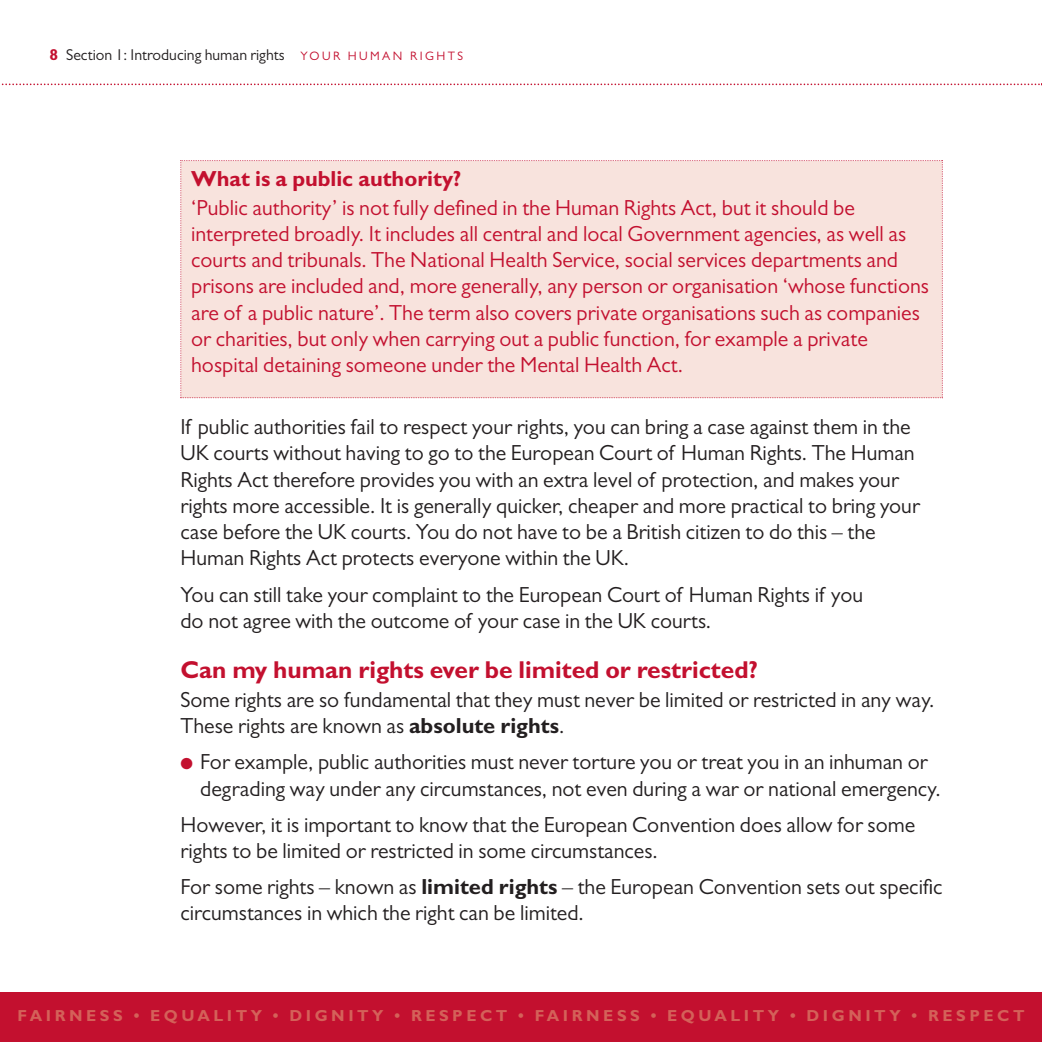
<style>
.page{position:relative;width:1042px;height:1042px;background:#fff}
.page>*{position:absolute;margin:0;border:0;box-sizing:border-box;transform-origin:0 0}
.t1{font:700 24.5px "Gill Sans";color:#c3102f}
.t2{font:21.88px/26.2px "Gill Sans";color:#231f20}
.t3{font:21.88px/26.2px "Gill Sans";color:#c3102f}
.t4{font:700 21.88px "Gill Sans";color:#c3102f}
.t5{font:700 15.92px "Gill Sans";letter-spacing:.22em;color:#d46159}
.t6{font:15.75px "Gill Sans";color:#231f20}
.s1{font-weight:700;color:#c3102f}
.s2{font-size:12.25px;color:#c3102f}
.s3{font-weight:700}
.s4{color:#c3102f}
</style>
<div class="page">
<div style="left:0;top:992px;width:1042px;height:50px;background:#c3102f"></div>
<svg style="left:1px;top:83px;width:1041px;height:2px"></svg>
<div style="left:180px;top:160px;width:763px;height:238px;background:#f8e3dd"></div>
<p class="t6" style="left:50px;top:50px;width:415px"><span class="s1">8</span> Section 1: Introducing human rights <span class="s2">YO U R H U M A N R I G H T S</span></p>
<p class="t4" style="left:191px;top:170px;width:272px">What is a public authority?</p>
<p class="t3" style="left:191px;top:196px;width:739px">‘Public authority’ is not fully defined in the Human Rights Act, but it should be interpreted broadly. It includes all central and local Government agencies, as well as courts and tribunals. The National Health Service, social services departments and prisons are included and, more generally, any person or organisation ‘whose functions are of a public nature’. The term also covers private organisations such as companies or charities, but only when carrying out a public function, for example a private hospital detaining someone under the Mental Health Act.</p>
<p class="t2" style="left:180px;top:416px;width:741px">If public authorities fail to respect your rights, you can bring a case against them in the UK courts without having to go to the European Court of Human Rights. The Human Rights Act therefore provides you with an extra level of protection, and makes your rights more accessible. It is generally quicker, cheaper and more practical to bring your case before the UK courts. You do not have to be a British citizen to do this – the Human Rights Act protects everyone within the UK.</p>
<p class="t2" style="left:180px;top:583px;width:684px">You can still take your complaint to the European Court of Human Rights if you do not agree with the outcome of your case in the UK courts.</p>
<p class="t1" style="left:180px;top:660px;width:579px">Can my human rights ever be limited or restricted?</p>
<p class="t2" style="left:180px;top:689px;width:755px">Some rights are so fundamental that they must never be limited or restricted in any way.<br>These rights are known as <span class="s3">absolute rights</span>.</p>
<p class="t2" style="left:200px;top:751px;width:742px;text-indent:-20px"><span class="s4">●</span> For example, public authorities must never torture you or treat you in an inhuman or degrading way under any circumstances, not even during a war or national emergency.</p>
<p class="t2" style="left:180px;top:813px;width:736px">However, it is important to know that the European Convention does allow for some rights to be limited or restricted in some circumstances.</p>
<p class="t2" style="left:180px;top:876px;width:763px">For some rights – known as <span class="s3">limited rights</span> – the European Convention sets out specific circumstances in which the right can be limited.</p>
<p class="t5" style="left:18px;top:1009px;width:1008px">FAIRNESS • EQUALITY • DIGNITY • RESPECT • FAIRNESS • EQUALITY • DIGNITY • RESPECT</p>
</div>
